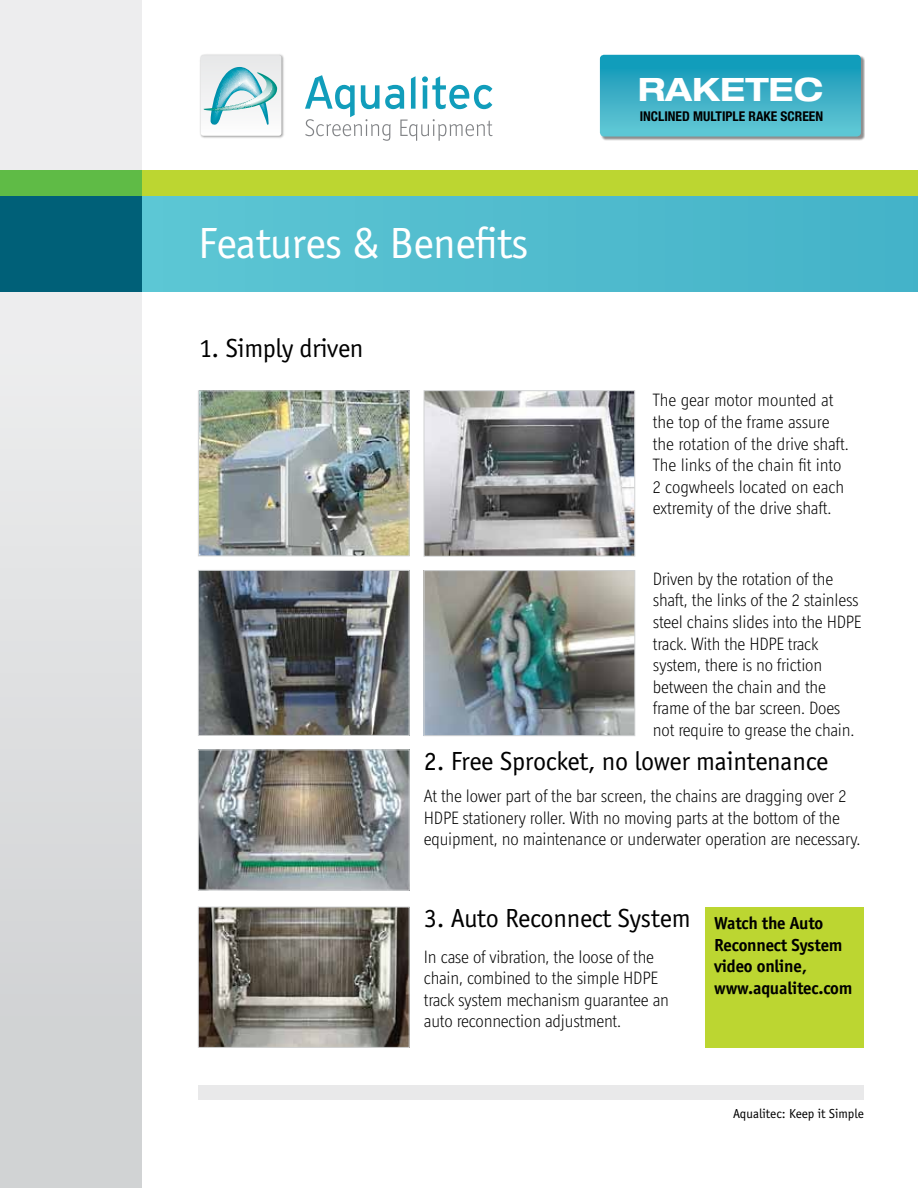
<style>
.page{position:relative;width:918px;height:1188px;background:#fff}
.page>*{position:absolute;margin:0;border:0;box-sizing:border-box;transform-origin:0 0}
.t1{font:45px "Officina Sans";letter-spacing:-.01em;color:#fff}
.t2{font:700 expanded 32.25px "Helvetica Neue";color:#fff}
.t3{font:27px "Officina Sans";letter-spacing:-.01em;color:#000}
.t4{font:300 18px/21.6px "Officina Display ITC";letter-spacing:-.01em;color:#000}
.t5{font:700 18px/21.6px "Officina Sans";letter-spacing:-.01em;color:#000}
.t6{font:700 condensed 13.5px "Helvetica Neue";color:#000}
.t7{font:13.5px "Officina Sans";color:#000}
</style>
<div class="page">
<div style="left:198px;top:1085px;width:666px;height:15px;background:#e9e9ea"></div>
<div style="left:141px;top:196px;width:777px;height:96px;background:#51bcce"></div>
<svg style="left:305px;top:75px;width:188px;height:66px"></svg>
<img style="left:200px;top:54px;width:84px;height:84px">
<svg style="left:201px;top:55px;width:80px;height:81px"></svg>
<div style="left:600px;top:55px;width:265px;height:86px;background:#000;opacity:.45"></div>
<svg style="left:600px;top:55px;width:261px;height:82px;background:#39afc5"></svg>
<svg style="left:0;top:0;width:141px;height:1188px;background:#dfe0e1"></svg>
<div style="left:0;top:171px;width:918px;height:25px;background:#bcd631"></div>
<div style="left:0;top:194px;width:141px;height:98px;background:#006078"></div>
<div style="left:0;top:171px;width:141px;height:25px;background:#5fbb46"></div>
<img style="left:200px;top:393px;width:207px;height:161px">
<div style="left:198px;top:391px;width:211px;height:165px;border:1px solid #d1d3d4"></div>
<img style="left:200px;top:572px;width:207px;height:162px">
<div style="left:198px;top:570px;width:211px;height:166px;border:1px solid #d1d3d4"></div>
<img style="left:200px;top:752px;width:207px;height:136px">
<div style="left:198px;top:750px;width:211px;height:140px;border:1px solid #d1d3d4"></div>
<img style="left:200px;top:909px;width:207px;height:137px">
<div style="left:198px;top:907px;width:211px;height:141px;border:1px solid #d1d3d4"></div>
<img style="left:426px;top:393px;width:207px;height:161px">
<div style="left:424px;top:391px;width:211px;height:165px;border:1px solid #d1d3d4"></div>
<img style="left:426px;top:572px;width:207px;height:162px">
<div style="left:424px;top:570px;width:211px;height:166px;border:1px solid #d1d3d4"></div>
<div style="left:706px;top:907px;width:158px;height:141px;background:#bcd631"></div>
<h1 class="t1" style="left:198px;top:218px;width:332px">Features &amp; Benefits</h1>
<h3 class="t3" style="left:199px;top:333px;width:166px">1. Simply driven</h3>
<h2 class="t2" style="left:638px;top:69px;width:187px">RAKETEC</h2>
<p class="t6" style="left:640px;top:108px;width:185px">INCLINED MULTIPLE RAKE SCREEN</p>
<p class="t4" style="left:653px;top:389px;width:197px">The gear motor mounted at the top of the frame assure the rotation of the drive shaft.<br>The links of the chain fit into<br>2 cogwheels located on each extremity of the drive shaft.</p>
<p class="t4" style="left:653px;top:568px;width:210px">Driven by the rotation of the shaft, the links of the 2 stainless steel chains slides into the HDPE track. With the HDPE track system, there is no friction between the chain and the frame of the bar screen. Does not require to grease the chain.</p>
<h3 class="t3" style="left:424px;top:746px;width:406px">2. Free Sprocket, no lower maintenance</h3>
<p class="t4" style="left:424px;top:785px;width:438px">At the lower part of the bar screen, the chains are dragging over 2<br>HDPE stationery roller. With no moving parts at the bottom of the equipment, no maintenance or underwater operation are necessary.</p>
<h3 class="t3" style="left:424px;top:903px;width:268px">3. Auto Reconnect System</h3>
<p class="t4" style="left:424px;top:945px;width:247px">In case of vibration, the loose of the chain, combined to the simple HDPE track system mechanism guarantee an auto reconnection adjustment.</p>
<p class="t5" style="left:714px;top:912px;width:140px">Watch the Auto<br>Reconnect System video online, www.aqualitec.com</p>
<p class="t7" style="left:733px;top:1106px;width:132px">Aqualitec: Keep it Simple</p>
</div>
